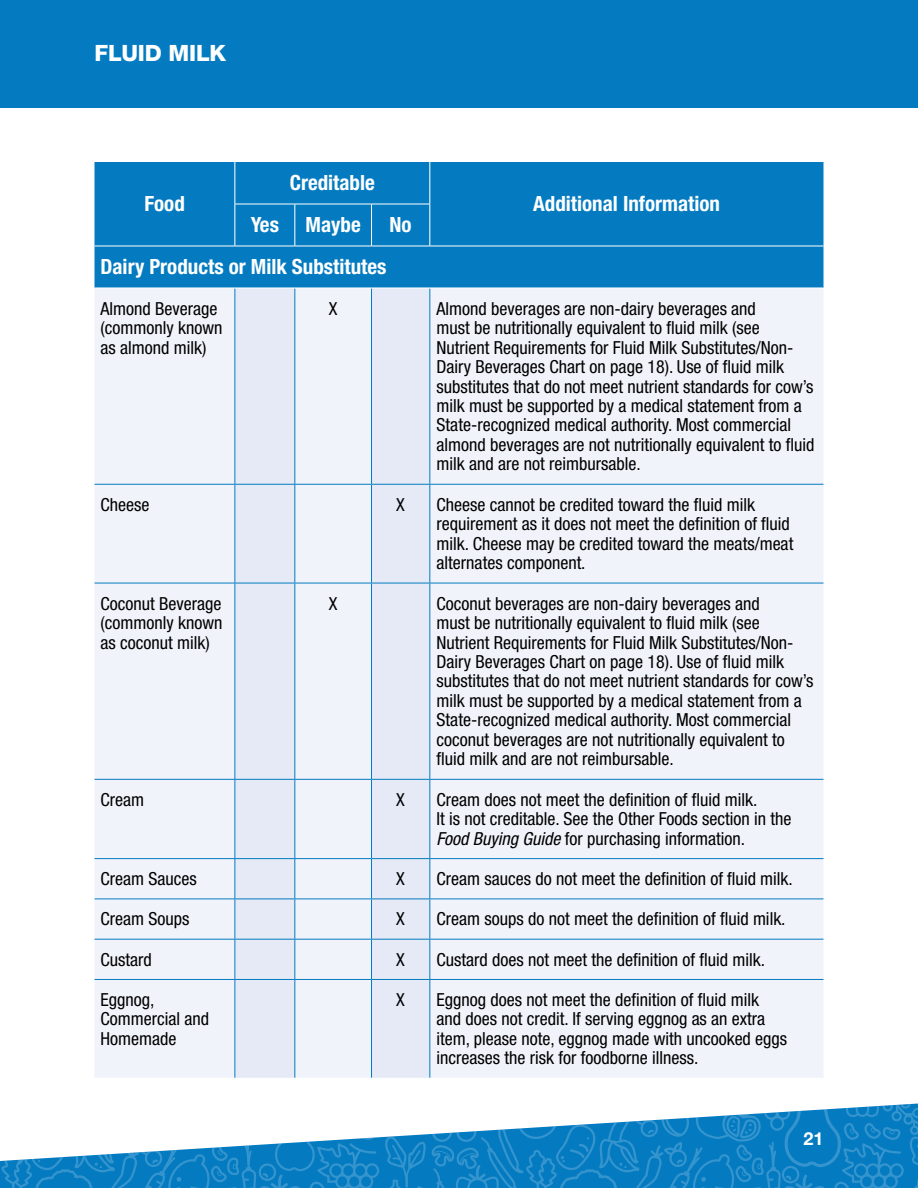
<style>
.page{position:relative;width:918px;height:1188px;background:#fff}
.page>*{position:absolute;margin:0;border:0;box-sizing:border-box;transform-origin:0 0}
.t1{font:800 22.5px "Helvetica Neue LT Pro";letter-spacing:-.01em;color:#fff}
.t2{font:700 condensed 21px "Helvetica Neue LT Pro";color:#fff}
.t3{font:condensed 18px/19.5px "Helvetica Neue LT Pro";color:#000}
.t4{font:700 18px "Helvetica Neue LT Pro";color:#fff}
.s1{font-style:italic}
</style>
<div class="page">
<div style="left:0;top:0;width:918px;height:108px;background:#047bc1"></div>
<div style="left:94px;top:162px;width:730px;height:126px;background:#047bc1"></div>
<div style="left:94px;top:289px;width:730px;height:789px;background:#f0f3fa"></div>
<svg style="left:236px;top:289px;width:193px;height:789px;fill:#e5eaf6"></svg>
<hr style="left:235px;top:288px;width:1px;height:196px;background:#047bc1">
<hr style="left:294px;top:288px;width:1px;height:196px;background:#047bc1">
<hr style="left:371px;top:288px;width:1px;height:196px;background:#047bc1">
<hr style="left:429px;top:288px;width:1px;height:196px;background:#047bc1">
<hr style="left:94px;top:484px;width:141px;height:1px;background:#047bc1">
<hr style="left:235px;top:484px;width:60px;height:1px;background:#047bc1">
<hr style="left:235px;top:485px;width:1px;height:98px;background:#047bc1">
<hr style="left:295px;top:484px;width:77px;height:1px;background:#047bc1">
<hr style="left:294px;top:485px;width:1px;height:98px;background:#047bc1">
<hr style="left:372px;top:484px;width:58px;height:1px;background:#047bc1">
<hr style="left:371px;top:485px;width:1px;height:98px;background:#047bc1">
<hr style="left:430px;top:484px;width:394px;height:1px;background:#047bc1">
<hr style="left:429px;top:485px;width:1px;height:98px;background:#047bc1">
<hr style="left:94px;top:583px;width:141px;height:1px;background:#047bc1">
<hr style="left:235px;top:583px;width:60px;height:1px;background:#047bc1">
<hr style="left:235px;top:583px;width:1px;height:196px;background:#047bc1">
<hr style="left:295px;top:583px;width:77px;height:1px;background:#047bc1">
<hr style="left:294px;top:583px;width:1px;height:196px;background:#047bc1">
<hr style="left:372px;top:583px;width:58px;height:1px;background:#047bc1">
<hr style="left:371px;top:583px;width:1px;height:196px;background:#047bc1">
<hr style="left:430px;top:583px;width:394px;height:1px;background:#047bc1">
<hr style="left:429px;top:583px;width:1px;height:196px;background:#047bc1">
<hr style="left:94px;top:779px;width:141px;height:1px;background:#047bc1">
<hr style="left:235px;top:779px;width:60px;height:1px;background:#047bc1">
<hr style="left:235px;top:780px;width:1px;height:78px;background:#047bc1">
<hr style="left:295px;top:779px;width:77px;height:1px;background:#047bc1">
<hr style="left:294px;top:780px;width:1px;height:78px;background:#047bc1">
<hr style="left:372px;top:779px;width:58px;height:1px;background:#047bc1">
<hr style="left:371px;top:780px;width:1px;height:78px;background:#047bc1">
<hr style="left:430px;top:779px;width:394px;height:1px;background:#047bc1">
<hr style="left:429px;top:780px;width:1px;height:78px;background:#047bc1">
<hr style="left:94px;top:858px;width:141px;height:1px;background:#047bc1">
<hr style="left:235px;top:858px;width:60px;height:1px;background:#047bc1">
<hr style="left:235px;top:859px;width:1px;height:40px;background:#047bc1">
<hr style="left:295px;top:858px;width:77px;height:1px;background:#047bc1">
<hr style="left:294px;top:859px;width:1px;height:40px;background:#047bc1">
<hr style="left:372px;top:858px;width:58px;height:1px;background:#047bc1">
<hr style="left:371px;top:859px;width:1px;height:40px;background:#047bc1">
<hr style="left:430px;top:858px;width:394px;height:1px;background:#047bc1">
<hr style="left:429px;top:859px;width:1px;height:40px;background:#047bc1">
<hr style="left:94px;top:899px;width:141px;height:1px;background:#047bc1">
<hr style="left:235px;top:899px;width:60px;height:1px;background:#047bc1">
<hr style="left:235px;top:899px;width:1px;height:40px;background:#047bc1">
<hr style="left:295px;top:899px;width:77px;height:1px;background:#047bc1">
<hr style="left:294px;top:899px;width:1px;height:40px;background:#047bc1">
<hr style="left:372px;top:899px;width:58px;height:1px;background:#047bc1">
<hr style="left:371px;top:899px;width:1px;height:40px;background:#047bc1">
<hr style="left:430px;top:899px;width:394px;height:1px;background:#047bc1">
<hr style="left:429px;top:899px;width:1px;height:40px;background:#047bc1">
<hr style="left:94px;top:939px;width:141px;height:1px;background:#047bc1">
<hr style="left:235px;top:939px;width:60px;height:1px;background:#047bc1">
<hr style="left:235px;top:940px;width:1px;height:39px;background:#047bc1">
<hr style="left:295px;top:939px;width:77px;height:1px;background:#047bc1">
<hr style="left:294px;top:940px;width:1px;height:39px;background:#047bc1">
<hr style="left:372px;top:939px;width:58px;height:1px;background:#047bc1">
<hr style="left:371px;top:940px;width:1px;height:39px;background:#047bc1">
<hr style="left:430px;top:939px;width:394px;height:1px;background:#047bc1">
<hr style="left:429px;top:940px;width:1px;height:39px;background:#047bc1">
<hr style="left:94px;top:979px;width:141px;height:1px;background:#047bc1">
<hr style="left:235px;top:979px;width:60px;height:1px;background:#047bc1">
<hr style="left:235px;top:980px;width:1px;height:98px;background:#047bc1">
<hr style="left:295px;top:979px;width:77px;height:1px;background:#047bc1">
<hr style="left:294px;top:980px;width:1px;height:98px;background:#047bc1">
<hr style="left:372px;top:979px;width:58px;height:1px;background:#047bc1">
<hr style="left:371px;top:980px;width:1px;height:98px;background:#047bc1">
<hr style="left:430px;top:979px;width:394px;height:1px;background:#047bc1">
<hr style="left:429px;top:980px;width:1px;height:98px;background:#047bc1">
<hr style="left:235px;top:162px;width:1px;height:42px;background:#fff">
<hr style="left:429px;top:162px;width:1px;height:42px;background:#fff">
<hr style="left:235px;top:204px;width:60px;height:1px;background:#fff">
<hr style="left:235px;top:204px;width:1px;height:42px;background:#fff">
<hr style="left:295px;top:204px;width:77px;height:1px;background:#fff">
<hr style="left:294px;top:204px;width:1px;height:42px;background:#fff">
<hr style="left:372px;top:204px;width:58px;height:1px;background:#fff">
<hr style="left:371px;top:204px;width:1px;height:42px;background:#fff">
<hr style="left:429px;top:204px;width:1px;height:42px;background:#fff">
<hr style="left:94px;top:246px;width:141px;height:1px;background:#fff">
<hr style="left:235px;top:246px;width:60px;height:1px;background:#fff">
<hr style="left:295px;top:246px;width:77px;height:1px;background:#fff">
<hr style="left:372px;top:246px;width:58px;height:1px;background:#fff">
<hr style="left:430px;top:246px;width:394px;height:1px;background:#fff">
<hr style="left:235px;top:288px;width:60px;height:1px;background:#fff">
<hr style="left:295px;top:288px;width:77px;height:1px;background:#fff">
<hr style="left:372px;top:288px;width:58px;height:1px;background:#fff">
<svg style="left:0;top:1103px;width:918px;height:85px"></svg>
<p class="t1" style="left:94px;top:40px;width:133px">FLUID MILK</p>
<p class="t2" style="left:144px;top:191px;width:42px">Food</p>
<p class="t2" style="left:290px;top:170px;width:87px">Creditable</p>
<p class="t2" style="left:533px;top:191px;width:188px">Additional Information</p>
<p class="t2" style="left:251px;top:212px;width:30px">Yes</p>
<p class="t2" style="left:306px;top:212px;width:57px">Maybe</p>
<p class="t2" style="left:390px;top:212px;width:24px">No</p>
<p class="t2" style="left:101px;top:254px;width:287px">Dairy Products or Milk Substitutes</p>
<p class="t3" style="left:100px;top:298px;width:124px">Almond Beverage (commonly known as almond milk)</p>
<p class="t3" style="left:329px;top:298px;width:10px">X</p>
<p class="t3" style="left:437px;top:298px;width:379px">Almond beverages are non-dairy beverages and<br>must be nutritionally equivalent to fluid milk (see Nutrient Requirements for Fluid Milk Substitutes/Non-Dairy Beverages Chart on page 18). Use of fluid milk substitutes that do not meet nutrient standards for cow’s milk must be supported by a medical statement from a State-recognized medical authority. Most commercial almond beverages are not nutritionally equivalent to fluid milk and are not reimbursable.</p>
<p class="t3" style="left:100px;top:495px;width:50px">Cheese</p>
<p class="t3" style="left:396px;top:495px;width:10px">X</p>
<p class="t3" style="left:437px;top:495px;width:358px">Cheese cannot be credited toward the fluid milk requirement as it does not meet the definition of fluid milk. Cheese may be credited toward the meats/meat alternates component.</p>
<p class="t3" style="left:100px;top:593px;width:124px;text-align:justify">Coconut Beverage (commonly known as coconut milk)</p>
<p class="t3" style="left:329px;top:593px;width:10px">X</p>
<p class="t3" style="left:437px;top:593px;width:379px">Coconut beverages are non-dairy beverages and<br>must be nutritionally equivalent to fluid milk (see Nutrient Requirements for Fluid Milk Substitutes/Non-Dairy Beverages Chart on page 18). Use of fluid milk substitutes that do not meet nutrient standards for cow’s milk must be supported by a medical statement from a State-recognized medical authority. Most commercial coconut beverages are not nutritionally equivalent to fluid milk and are not reimbursable.</p>
<p class="t3" style="left:100px;top:790px;width:45px">Cream</p>
<p class="t3" style="left:396px;top:790px;width:10px">X</p>
<p class="t3" style="left:437px;top:790px;width:357px">Cream does not meet the definition of fluid milk.<br>It is not creditable. See the Other Foods section in the<br><span class="s1">Food Buying Guide</span> for purchasing information.</p>
<p class="t3" style="left:100px;top:869px;width:98px">Cream Sauces</p>
<p class="t3" style="left:396px;top:869px;width:10px">X</p>
<p class="t3" style="left:437px;top:869px;width:358px">Cream sauces do not meet the definition of fluid milk.</p>
<p class="t3" style="left:100px;top:909px;width:90px">Cream Soups</p>
<p class="t3" style="left:396px;top:909px;width:10px">X</p>
<p class="t3" style="left:437px;top:909px;width:351px">Cream soups do not meet the definition of fluid milk.</p>
<p class="t3" style="left:100px;top:949px;width:53px">Custard</p>
<p class="t3" style="left:396px;top:949px;width:10px">X</p>
<p class="t3" style="left:437px;top:949px;width:330px">Custard does not meet the definition of fluid milk.</p>
<p class="t3" style="left:100px;top:990px;width:110px">Eggnog,<br>Commercial and<br>Homemade</p>
<p class="t3" style="left:396px;top:990px;width:10px">X</p>
<p class="t3" style="left:437px;top:990px;width:352px">Eggnog does not meet the definition of fluid milk and does not credit. If serving eggnog as an extra item, please note, eggnog made with uncooked eggs increases the risk for foodborne illness.</p>
<p class="t4" style="left:803px;top:1127px;width:22px">21</p>
</div>
